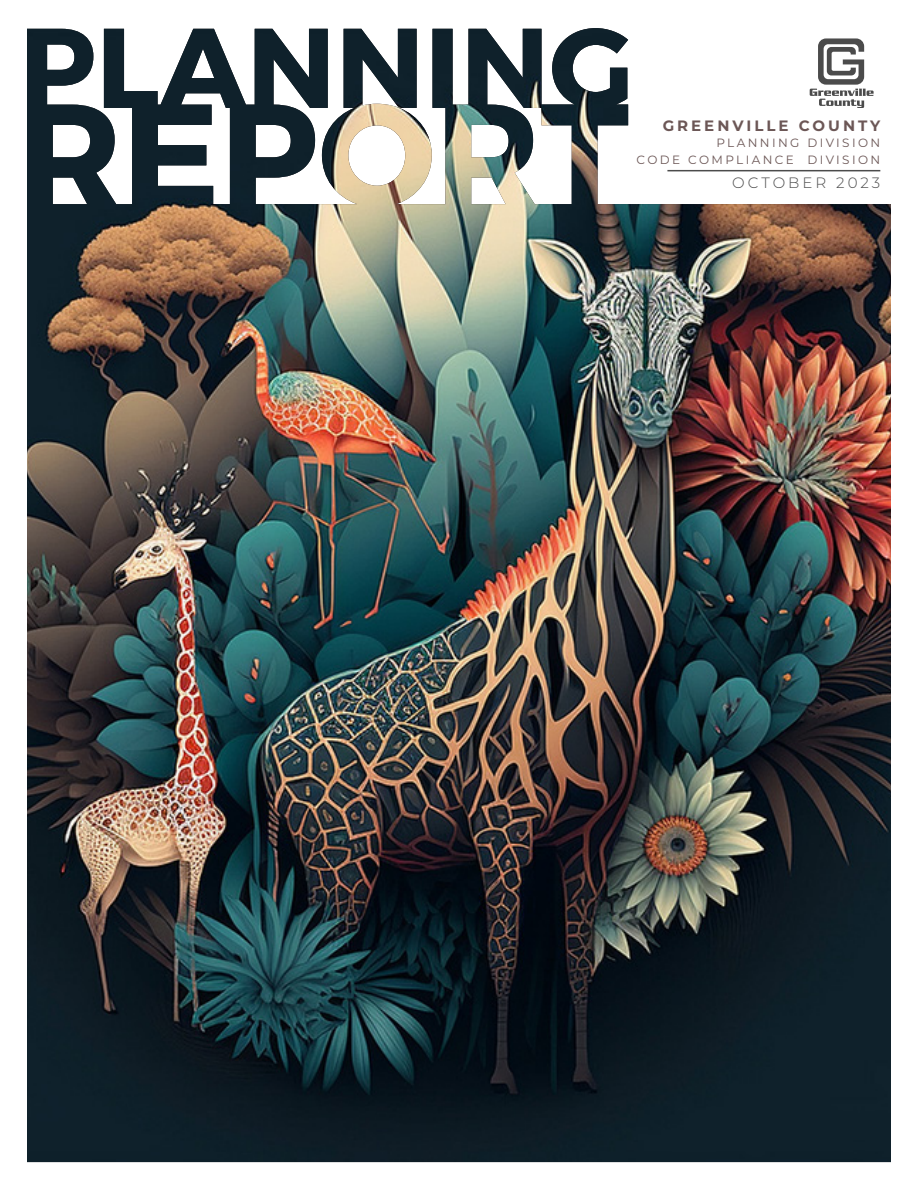
<style>
.page{position:relative;width:918px;height:1188px;background:#fff}
.page>*{position:absolute;margin:0;border:0;box-sizing:border-box;transform-origin:0 0}
.t1{font:700 15px "Montserrat";letter-spacing:.2em;color:#6c5756}
.t2{font:300 15px "Montserrat";letter-spacing:.2em;color:#4b4b4b}
.t3{font:12px "Montserrat";letter-spacing:.2em;color:#6c5756}
</style>
<div class="page">
<img style="left:27px;top:28px;width:864px;height:1134px">
<p class="t1" style="left:663px;top:115px;width:219px">GREENVILLE COUNTY</p>
<p class="t3" style="left:716px;top:135px;width:165px">PLANNING DIVISION</p>
<p class="t3" style="left:637px;top:151px;width:245px">CODE COMPLIANCE DIVISION</p>
<p class="t2" style="left:732px;top:172px;width:150px">OCTOBER 2023</p>
</div>
